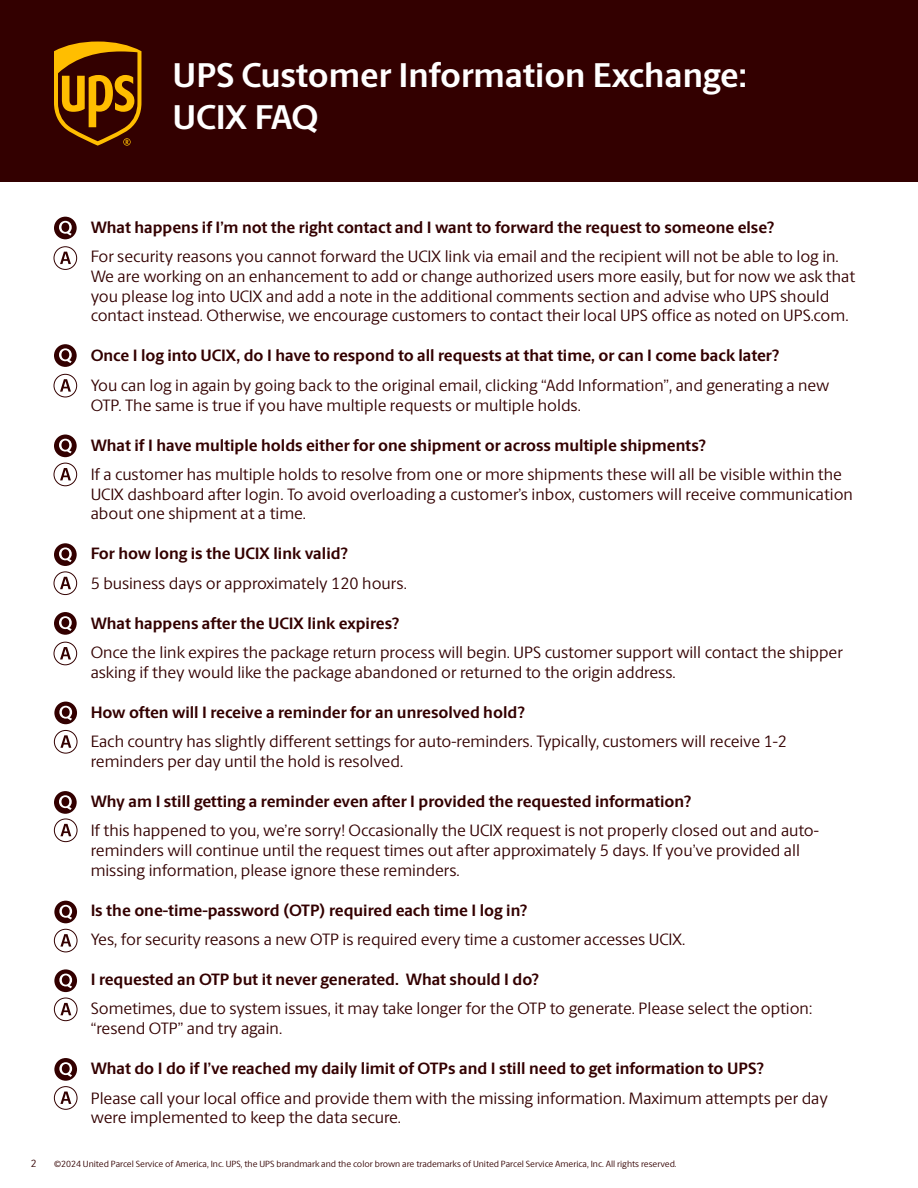
<style>
.page{position:relative;width:918px;height:1188px;background:#fff}
.page>*{position:absolute;margin:0;border:0;box-sizing:border-box;transform-origin:0 0}
.t1{font:700 34.5px "UPS Berlingske Sans";letter-spacing:-.005em;color:#fff}
.body{font:16.5px/19.8px "UPS Berlingske Sans";color:#300}
.body-2{font:700 16.5px "UPS Berlingske Sans";color:#300}
.t2{font:10.5px "UPS Berlingske Sans";color:#300}
.t3{font:9px "UPS Berlingske Sans";color:#300}
</style>
<div class="page">
<div style="left:0;top:0;width:918px;height:181px;background:#300"></div>
<svg style="left:54px;top:42px;width:87px;height:104px"></svg>
<div style="left:54px;top:217px;width:23px;height:22px;background:#300;border-radius:50%"></div>
<svg style="left:59px;top:221px;width:13px;height:15px"></svg>
<div style="left:54px;top:246px;width:23px;height:24px;border:1px solid #300;border-radius:50%"></div>
<svg style="left:60px;top:252px;width:11px;height:12px"></svg>
<div style="left:54px;top:344px;width:23px;height:23px;background:#300;border-radius:50%"></div>
<svg style="left:59px;top:348px;width:13px;height:15px"></svg>
<div style="left:54px;top:374px;width:23px;height:23px;border:1px solid #300;border-radius:50%"></div>
<svg style="left:60px;top:379px;width:11px;height:13px"></svg>
<div style="left:54px;top:435px;width:23px;height:22px;background:#300;border-radius:50%"></div>
<svg style="left:59px;top:439px;width:13px;height:14px"></svg>
<div style="left:54px;top:463px;width:23px;height:23px;border:1px solid #300;border-radius:50%"></div>
<svg style="left:60px;top:468px;width:11px;height:12px"></svg>
<div style="left:54px;top:543px;width:23px;height:23px;background:#300;border-radius:50%"></div>
<svg style="left:59px;top:547px;width:13px;height:15px"></svg>
<div style="left:54px;top:572px;width:23px;height:23px;border:1px solid #300;border-radius:50%"></div>
<svg style="left:60px;top:577px;width:11px;height:12px"></svg>
<div style="left:54px;top:612px;width:23px;height:23px;background:#300;border-radius:50%"></div>
<svg style="left:59px;top:616px;width:13px;height:15px"></svg>
<div style="left:54px;top:642px;width:23px;height:23px;border:1px solid #300;border-radius:50%"></div>
<svg style="left:60px;top:647px;width:11px;height:12px"></svg>
<div style="left:54px;top:702px;width:23px;height:22px;background:#300;border-radius:50%"></div>
<svg style="left:59px;top:706px;width:13px;height:14px"></svg>
<div style="left:54px;top:730px;width:23px;height:24px;border:1px solid #300;border-radius:50%"></div>
<svg style="left:60px;top:735px;width:11px;height:13px"></svg>
<div style="left:54px;top:791px;width:23px;height:23px;background:#300;border-radius:50%"></div>
<svg style="left:59px;top:795px;width:13px;height:15px"></svg>
<div style="left:54px;top:819px;width:23px;height:23px;border:1px solid #300;border-radius:50%"></div>
<svg style="left:60px;top:824px;width:11px;height:12px"></svg>
<div style="left:54px;top:901px;width:23px;height:22px;background:#300;border-radius:50%"></div>
<svg style="left:59px;top:905px;width:13px;height:15px"></svg>
<div style="left:54px;top:929px;width:23px;height:23px;border:1px solid #300;border-radius:50%"></div>
<svg style="left:60px;top:934px;width:11px;height:13px"></svg>
<svg style="left:54px;top:969px;width:23px;height:23px"></svg>
<svg style="left:59px;top:974px;width:13px;height:14px"></svg>
<div style="left:54px;top:998px;width:23px;height:23px;border:1px solid #300;border-radius:50%"></div>
<svg style="left:60px;top:1003px;width:11px;height:12px"></svg>
<svg style="left:54px;top:1058px;width:23px;height:23px"></svg>
<svg style="left:59px;top:1062px;width:13px;height:15px"></svg>
<div style="left:54px;top:1086px;width:23px;height:24px;border:1px solid #300;border-radius:50%"></div>
<svg style="left:60px;top:1092px;width:11px;height:12px"></svg>
<p class="t1" style="left:172px;top:50px;width:576px">UPS Customer Information Exchange:</p>
<p class="t1" style="left:173px;top:91px;width:147px">UCIX FAQ</p>
<p class="body-2" style="left:91px;top:215px;width:685px">What happens if I’m not the right contact and I want to forward the request to someone else?</p>
<p class="body" style="left:91px;top:246px;width:766px">For security reasons you cannot forward the UCIX link via email and the recipient will not be able to log in.<br>We are working on an enhancement to add or change authorized users more easily, but for now we ask that you please log into UCIX and add a note in the additional comments section and advise who UPS should contact instead. Otherwise, we encourage customers to contact their local UPS office as noted on UPS.com.</p>
<p class="body-2" style="left:91px;top:344px;width:690px">Once I log into UCIX, do I have to respond to all requests at that time, or can I come back later?</p>
<p class="body" style="left:91px;top:374px;width:740px">You can log in again by going back to the original email, clicking “Add Information”, and generating a new<br>OTP. The same is true if you have multiple requests or multiple holds.</p>
<p class="body-2" style="left:91px;top:433px;width:617px">What if I have multiple holds either for one shipment or across multiple shipments?</p>
<p class="body" style="left:91px;top:464px;width:764px">If a customer has multiple holds to resolve from one or more shipments these will all be visible within the<br>UCIX dashboard after login. To avoid overloading a customer’s inbox, customers will receive communication about one shipment at a time.</p>
<p class="body-2" style="left:91px;top:542px;width:259px">For how long is the UCIX link valid?</p>
<p class="body" style="left:91px;top:572px;width:318px">5 business days or approximately 120 hours.</p>
<p class="body-2" style="left:91px;top:611px;width:310px">What happens after the UCIX link expires?</p>
<p class="body" style="left:91px;top:642px;width:754px">Once the link expires the package return process will begin. UPS customer support will contact the shipper asking if they would like the package abandoned or returned to the origin address.</p>
<p class="body-2" style="left:91px;top:700px;width:436px">How often will I receive a reminder for an unresolved hold?</p>
<p class="body" style="left:91px;top:731px;width:698px">Each country has slightly different settings for auto-reminders. Typically, customers will receive 1-2 reminders per day until the hold is resolved.</p>
<p class="body-2" style="left:91px;top:789px;width:602px">Why am I still getting a reminder even after I provided the requested information?</p>
<p class="body" style="left:91px;top:820px;width:730px">If this happened to you, we’re sorry! Occasionally the UCIX request is not properly closed out and auto&shy;reminders will continue until the request times out after approximately 5 days. If you’ve provided all missing information, please ignore these reminders.</p>
<p class="body-2" style="left:91px;top:898px;width:438px">Is the one-time-password (OTP) required each time I log in?</p>
<p class="body" style="left:91px;top:929px;width:596px">Yes, for security reasons a new OTP is required every time a customer accesses UCIX.</p>
<p class="body-2" style="left:91px;top:967px;width:450px">I requested an OTP but it never generated. What should I do?</p>
<p class="body" style="left:91px;top:998px;width:723px">Sometimes, due to system issues, it may take longer for the OTP to generate. Please select the option: “resend OTP” and try again.</p>
<p class="body-2" style="left:91px;top:1056px;width:675px">What do I do if I’ve reached my daily limit of OTPs and I still need to get information to UPS?</p>
<p class="body" style="left:91px;top:1087px;width:739px">Please call your local office and provide them with the missing information. Maximum attempts per day were implemented to keep the data secure.</p>
<p class="t2" style="left:31px;top:1156px;width:7px">2</p>
<p class="t3" style="left:54px;top:1157px;width:624px">©2024 United Parcel Service of America, Inc. UPS, the UPS brandmark and the color brown are trademarks of United Parcel Service America, Inc. All rights reserved.</p>
</div>
